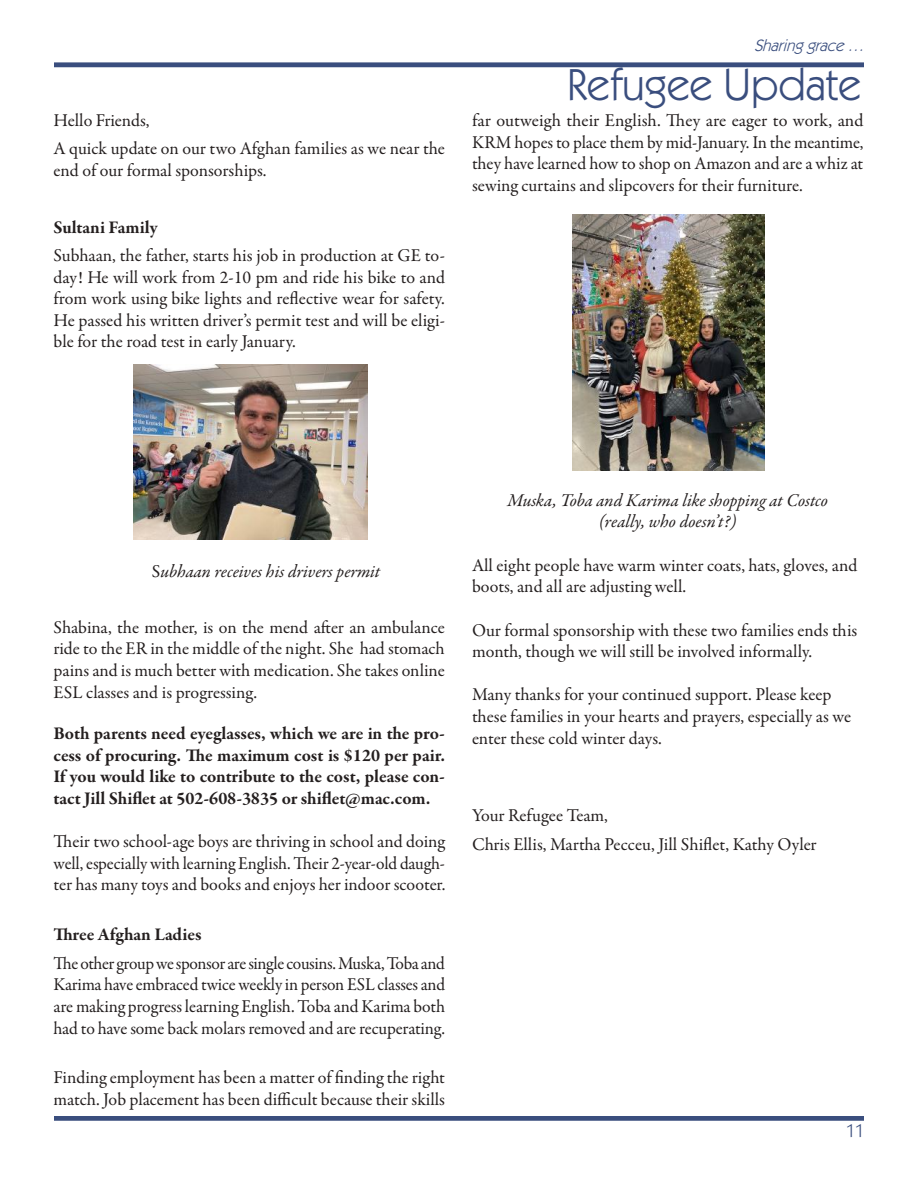
<style>
.page{position:relative;width:918px;height:1188px;background:#fff}
.page>*{position:absolute;margin:0;border:0;box-sizing:border-box;transform-origin:0 0}
.t1{font:45px "ITC Kabel Std";color:#3a4e7e}
.t2{font:18.15px/21.6px "Garamond Premr Pro";color:#241f1f}
.t3{font:700 18.15px/21.6px "Garamond Premr Pro";color:#241f1f;text-align:justify}
.t4{font:18.15px/21.6px "Garamond Premr Pro";color:#241f1f;text-align:justify;scale:.96 1}
.t5{font:italic 18.15px/21.6px "Garamond Premr Pro";letter-spacing:-.005em;color:#241f1f;text-align:center}
.t6{font:18px/21.6px "Garamond Premr Pro";color:#241f1f;text-align:justify}
.t7{font:18px "ITC Kabel Std";color:#3a4e7e}
.t8{font:italic 16.5px "ITC Kabel Std";color:#3a4e7e}
.s1{font-style:normal}
</style>
<div class="page">
<hr style="left:54px;top:63px;width:810px;height:4px;background:#3a4e7e">
<hr style="left:54px;top:1116px;width:810px;height:4px;background:#3a4e7e">
<img style="left:134px;top:364px;width:234px;height:176px">
<img style="left:572px;top:214px;width:192px;height:257px">
<p class="t2" style="left:54px;top:107px;width:393px;line-height:28.3px">Hello Friends,<br>A quick update on our two Afghan families as we near the</p>
<p class="t2" style="left:54px;top:160px;width:215px">end of our formal sponsorships.</p>
<p class="t3" style="left:54px;top:216px;width:106px">Sultani Family</p>
<p class="t2" style="left:54px;top:245px;width:393px;text-align:justify">Subhaan, the father, starts his job in production at GE to&shy;day! He will work from 2-10 pm and ride his bike to and from work using bike lights and reflective wear for safety.<br>He passed his written driver’s permit test and will be eligi&shy;ble for the road test in early January.</p>
<p class="t8" style="left:754px;top:36px;width:117px">Sharinggrace…</p>
<h1 class="t1" style="left:567px;top:59px;width:295px">Refugee Update</h1>
<p class="t2" style="left:472px;top:110px;width:393px;text-align:justify">far outweigh their English. They are eager to work, and KRM hopes to place them by mid-January. In the meantime, they have learned how to shop on Amazon and are a whiz at sewing curtains and slipcovers for their furniture.</p>
<p class="t5" style="left:152px;top:562px;width:230px"><span class="s1">S</span>ubhaan receives his drivers permit</p>
<p class="t6" style="left:54px;top:617px;width:393px">Shabina, the mother, is on the mend after an ambulance ride to the ER in the middle of the night. She had stomach pains and is much better with medication. She takes online ESL classes and is progressing.</p>
<p class="t3" style="left:54px;top:723px;width:393px">Both parents need eyeglasses, which we are in the pro&shy;cess of procuring. The maximum cost is $120 per pair.<br>If you would like to contribute to the cost, please con&shy;tact Jill Shiflet at 502-608-3835 or shiflet@mac.com.</p>
<p class="t2" style="left:54px;top:831px;width:394px;text-align:justify">Their two school-age boys are thriving in school and doing well, especially with learning English. Their 2-year-old daugh&shy;ter has many toys and books and enjoys her indoor scooter.</p>
<p class="t3" style="left:54px;top:924px;width:149px">Three Afghan Ladies</p>
<p class="t4" style="left:54px;top:953px;width:409px">The other group we sponsor are single cousins. Muska, Toba and Karima have embraced twice weekly in person ESL classes and are making progress learning English. Toba and Karima both had to have some back molars removed and are recuperating.</p>
<p class="t2" style="left:54px;top:1067px;width:393px">Finding employment has been a matter of finding the right match. Job placement has been difficult because their skills</p>
<p class="t5" style="left:507px;top:490px;width:322px">Muska, Toba and Karima like shopping at Costco (really, who doesn’t?)</p>
<p class="t2" style="left:472px;top:555px;width:387px">All eight people have warm winter coats, hats, gloves, and boots, and all are adjusting well.</p>
<p class="t2" style="left:472px;top:620px;width:387px">Our formal sponsorship with these two families ends this month, though we will still be involved informally.</p>
<p class="t2" style="left:472px;top:684px;width:381px">Many thanks for your continued support. Please keep these families in your hearts and prayers, especially as we enter these cold winter days.</p>
<p class="t2" style="left:472px;top:802px;width:346px;line-height:28.3px">Your Refugee Team,<br>Chris Ellis, Martha Pecceu, Jill Shiflet, Kathy Oyler</p>
<p class="t7" style="left:846px;top:1121px;width:19px">11</p>
</div>
